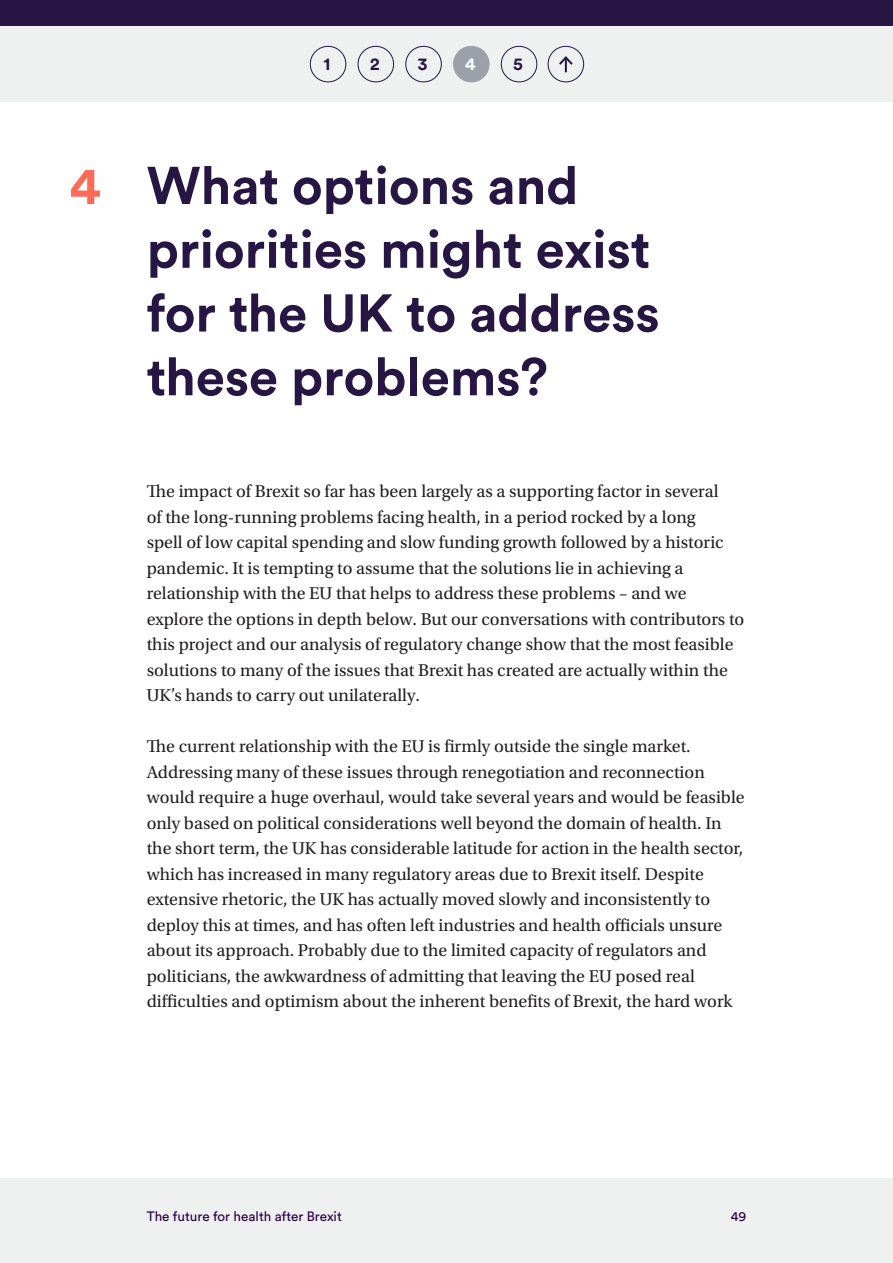
<style>
.page{position:relative;width:893px;height:1263px;background:#fff}
.page>*{position:absolute;margin:0;border:0;box-sizing:border-box;transform-origin:0 0}
.Heading_1{font:700 52.5px/63.8px "Circular Pro";color:#271544}
.Chapter_Number{font:700 52.5px "Circular Pro";color:#ff6b57}
.Body_text{font:18px/25.5px "Utopia Std";color:#231f20}
.t1{font:700 17.55px "Circular Pro";color:#271544}
.t2{font:700 17.55px "Circular Pro";color:#fff}
.t3{font:13.5px "Circular Pro";color:#280048}
</style>
<div class="page">
<div style="left:0;top:0;width:893px;height:26px;background:#271544"></div>
<div style="left:0;top:26px;width:893px;height:76px;background:#eff0f0"></div>
<div style="left:0;top:1179px;width:893px;height:84px;background:#eff0f0"></div>
<div style="left:454px;top:46px;width:35px;height:36px;background:#9ba0ab;border-radius:50%"></div>
<div style="left:453px;top:46px;width:36px;height:36px;border:1px solid #9ba0ab;border-radius:50%"></div>
<div style="left:548px;top:46px;width:36px;height:36px;border:1px solid #271544;border-radius:50%"></div>
<svg style="left:559px;top:56px;width:14px;height:16px"></svg>
<div style="left:310px;top:46px;width:36px;height:36px;border:1px solid #271544;border-radius:50%"></div>
<div style="left:358px;top:46px;width:36px;height:36px;border:1px solid #271544;border-radius:50%"></div>
<div style="left:405px;top:46px;width:37px;height:36px;border:1px solid #271544;border-radius:50%"></div>
<div style="left:501px;top:46px;width:36px;height:36px;border:1px solid #271544;border-radius:50%"></div>
<p class="Chapter_Number" style="left:69px;top:149px;width:33px">4</p>
<p class="t1" style="left:324px;top:52px;width:8px">1</p>
<p class="t1" style="left:370px;top:52px;width:11px">2</p>
<p class="t1" style="left:418px;top:52px;width:11px">3</p>
<p class="t2" style="left:465px;top:52px;width:12px">4</p>
<p class="t1" style="left:513px;top:52px;width:11px">5</p>
<p class="Heading_1" style="left:147px;top:152px;width:514px">What options and priorities might exist for the UK to address these problems?</p>
<p class="Body_text" style="left:147px;top:479px;width:599px">The impact of Brexit so far has been largely as a supporting factor in several<br>of the long-running problems facing health, in a period rocked by a long<br>spell of low capital spending and slow funding growth followed by a historic pandemic. It is tempting to assume that the solutions lie in achieving a relationship with the EU that helps to address these problems – and we explore the options in depth below. But our conversations with contributors to this project and our analysis of regulatory change show that the most feasible solutions to many of the issues that Brexit has created are actually within the UK’s hands to carry out unilaterally.</p>
<p class="Body_text" style="left:147px;top:734px;width:599px">The current relationship with the EU is firmly outside the single market.<br>Addressing many of these issues through renegotiation and reconnection would require a huge overhaul, would take several years and would be feasible only based on political considerations well beyond the domain of health. In the short term, the UK has considerable latitude for action in the health sector, which has increased in many regulatory areas due to Brexit itself. Despite extensive rhetoric, the UK has actually moved slowly and inconsistently to deploy this at times, and has often left industries and health officials unsure about its approach. Probably due to the limited capacity of regulators and politicians, the awkwardness of admitting that leaving the EU posed real difficulties and optimism about the inherent benefits of Brexit, the hard work</p>
<p class="t3" style="left:147px;top:1207px;width:197px">The future for health after Brexit</p>
<p class="t3" style="left:731px;top:1207px;width:17px">49</p>
</div>
